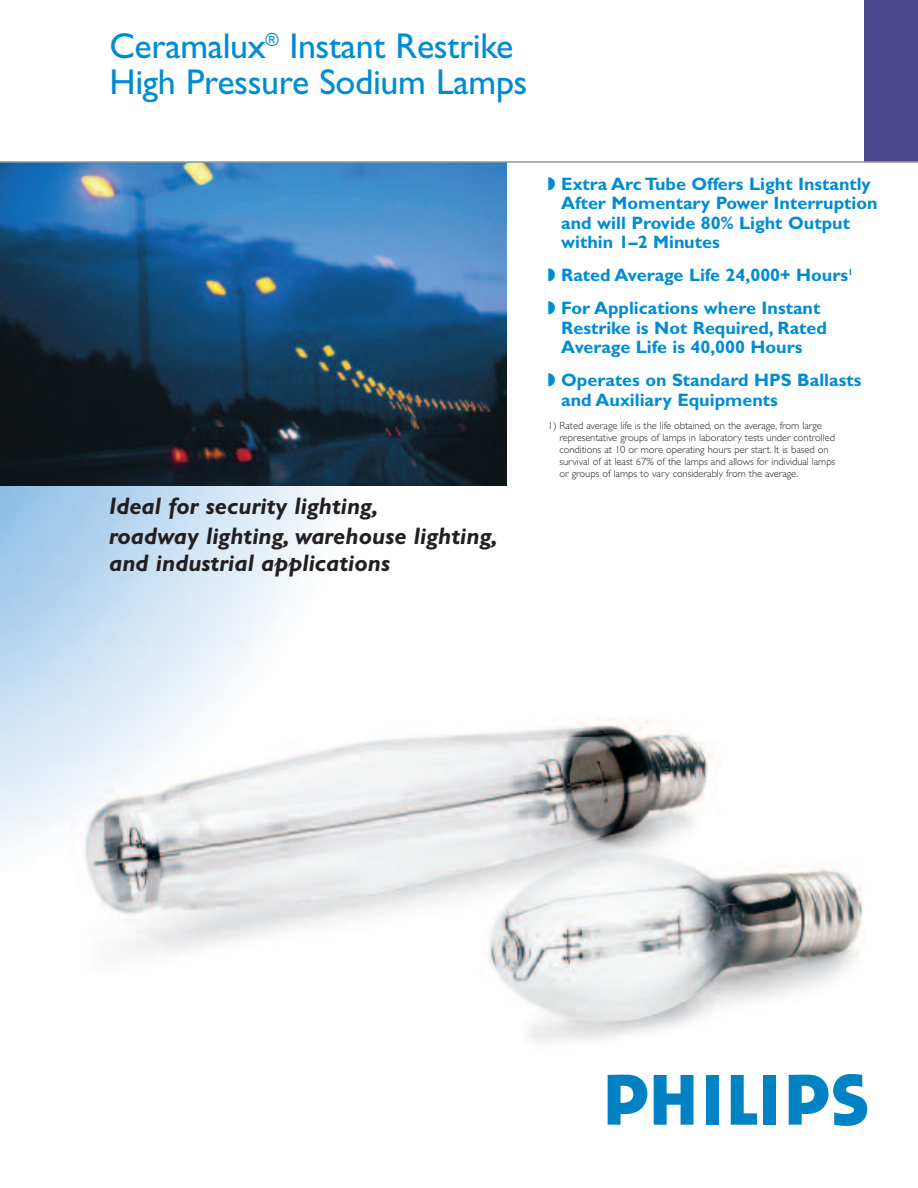
<style>
.page{position:relative;width:918px;height:1188px;background:#fff}
.page>*{position:absolute;margin:0;border:0;box-sizing:border-box;transform-origin:0 0}
.t1{font:36px/36px "Gill Sans";letter-spacing:-.01em;color:#008cd2}
.t2{font:italic 700 24px/29.7px "Gill Sans";color:#231f20}
.t3{font:700 18px/19.5px "Gill Sans";color:#008cd2}
.t4{font:300 10.5px/12px "Gill Sans";letter-spacing:-.005em;color:#231f20}
</style>
<div class="page">
<div style="left:864px;top:0;width:54px;height:162px;background:#4c478a"></div>
<img style="left:0;top:478px;width:868px;height:647px">
<img style="left:0;top:163px;width:506px;height:323px">
<hr style="left:0;top:161px;width:918px;height:2px;background:#939598">
<svg style="left:789px;top:1074px;width:78px;height:52px"></svg>
<svg style="left:654px;top:1075px;width:39px;height:50px"></svg>
<div style="left:706px;top:1075px;width:13px;height:50px;background:#0082c5"></div>
<div style="left:763px;top:1075px;width:13px;height:50px;background:#0082c5"></div>
<svg style="left:731px;top:1075px;width:26px;height:50px"></svg>
<svg style="left:608px;top:1075px;width:40px;height:50px"></svg>
<h1 class="t1" style="left:109px;top:32px;width:420px">Ceramalux<sup>®</sup> Instant Restrike<br>High Pressure Sodium Lamps</h1>
<h2 class="t2" style="left:109px;top:493px;width:390px">Ideal for security lighting,<br>roadway lighting, warehouse lighting,</h2>
<h2 class="t2" style="left:109px;top:550px;width:283px">and industrial applications</h2>
<h3 class="t3" style="left:561px;top:176px;width:318px;text-indent:-13px">◗ Extra Arc Tube Offers Light Instantly<br>After Momentary Power Interruption and will Provide 80% Light Output within 1–2 Minutes</h3>
<h3 class="t3" style="left:548px;top:260px;width:307px;line-height:33px">◗ Rated Average Life 24,000+ Hours<sup>1 </sup>◗ For Applications where Instant</h3>
<h3 class="t3" style="left:561px;top:320px;width:267px">Restrike is Not Required, Rated<br>Average Life is 40,000 Hours</h3>
<h3 class="t3" style="left:561px;top:372px;width:302px;text-indent:-13px">◗ Operates on Standard HPS Ballasts and Auxiliary Equipments</h3>
<p class="t4" style="left:560px;top:420px;width:277px;text-indent:-12px">1) Rated average life is the life obtained, on the average, from large representative groups of lamps in laboratory tests under controlled conditions at 10 or more operating hours per start. It is based on survival of at least 67% of the lamps and allows for individual lamps or groups of lamps to vary considerably from the average.</p>
</div>
